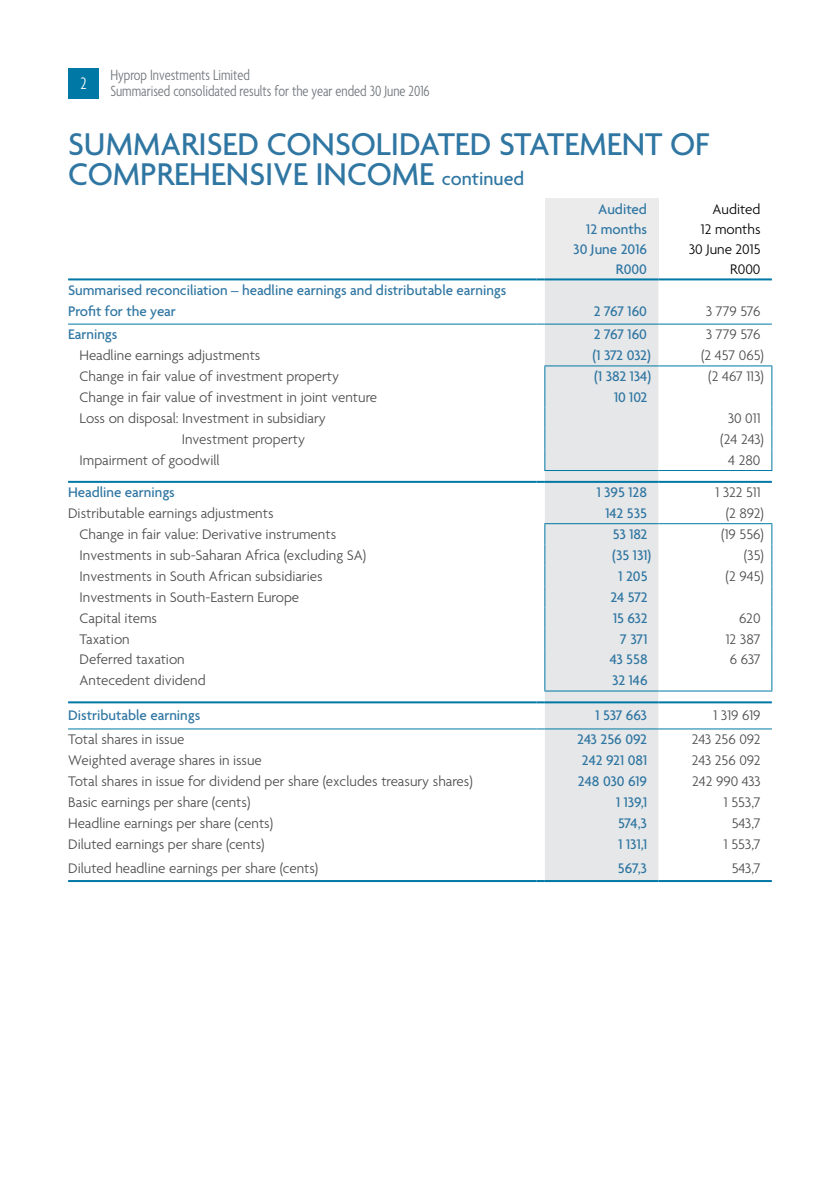
<style>
.page{position:relative;width:840px;height:1191px;background:#fff}
.page>*{position:absolute;margin:0;border:0;box-sizing:border-box;transform-origin:0 0}
.t1{font:500 34px/30px "Agenda";color:#2f76a2}
.t2{font:300 condensed 18px "Agenda";color:#fff;scale:.95 1}
.t3{font:300 condensed 16px/16px "Agenda";color:#6f767b;scale:.95 1}
.t4{font:300 15px "Agenda";color:#4d4d4f}
.t5{font:500 15px/20px "Agenda";color:#2f76a2;text-align:right}
.t6{font:300 15px/20px "Agenda";color:#000;text-align:right}
.s1{font-size:20px}
</style>
<div class="page">
<div style="left:68px;top:68px;width:31px;height:31px;background:#0078a5"></div>
<div style="left:544px;top:198px;width:114px;height:81px;background:#ebebec"></div>
<div style="left:544px;top:280px;width:114px;height:600px;background:#e6e7e8"></div>
<hr style="left:68px;top:278px;width:468px;height:2px;background:#0078a5">
<svg style="left:536px;top:278px;width:8px;height:2px"></svg>
<hr style="left:544px;top:278px;width:114px;height:2px;background:#0078a5">
<hr style="left:658px;top:278px;width:113px;height:2px;background:#0078a5">
<hr style="left:68px;top:323px;width:468px;height:1px;background:#0078a5">
<hr style="left:544px;top:323px;width:114px;height:1px;background:#0078a5">
<hr style="left:658px;top:323px;width:113px;height:1px;background:#0078a5">
<svg style="left:544px;top:366px;width:1px;height:104px"></svg>
<svg style="left:771px;top:366px;width:1px;height:104px"></svg>
<hr style="left:544px;top:470px;width:114px;height:1px;background:#0078a5">
<hr style="left:658px;top:470px;width:114px;height:1px;background:#0078a5">
<hr style="left:68px;top:481px;width:468px;height:2px;background:#0078a5">
<svg style="left:536px;top:481px;width:8px;height:2px"></svg>
<hr style="left:544px;top:481px;width:114px;height:2px;background:#0078a5">
<hr style="left:658px;top:481px;width:113px;height:2px;background:#0078a5">
<hr style="left:544px;top:523px;width:114px;height:1px;background:#0078a5">
<hr style="left:658px;top:523px;width:114px;height:1px;background:#0078a5">
<svg style="left:544px;top:524px;width:1px;height:166px"></svg>
<svg style="left:771px;top:524px;width:1px;height:166px"></svg>
<hr style="left:544px;top:690px;width:114px;height:1px;background:#0078a5">
<hr style="left:658px;top:690px;width:114px;height:1px;background:#0078a5">
<hr style="left:68px;top:701px;width:468px;height:2px;background:#0078a5">
<svg style="left:536px;top:701px;width:8px;height:2px"></svg>
<hr style="left:544px;top:701px;width:114px;height:2px;background:#0078a5">
<hr style="left:658px;top:701px;width:113px;height:2px;background:#0078a5">
<hr style="left:68px;top:728px;width:468px;height:1px;background:#0078a5">
<hr style="left:544px;top:728px;width:114px;height:1px;background:#0078a5">
<hr style="left:658px;top:728px;width:113px;height:1px;background:#0078a5">
<hr style="left:68px;top:880px;width:468px;height:2px;background:#0078a5">
<svg style="left:536px;top:880px;width:8px;height:2px"></svg>
<hr style="left:544px;top:880px;width:114px;height:2px;background:#0078a5">
<hr style="left:658px;top:880px;width:113px;height:2px;background:#0078a5">
<hr style="left:544px;top:365px;width:114px;height:1px;background:#0078a5">
<hr style="left:658px;top:365px;width:114px;height:1px;background:#0078a5">
<p class="t2" style="left:80px;top:73px;width:8px">2</p>
<p class="t3" style="left:110px;top:67px;width:337px">Hyprop Investments Limited<br>Summarised consolidated results for the year ended 30 June 2016</p>
<h1 class="t1" style="left:68px;top:131px;width:642px">SUMMARISED CONSOLIDATED STATEMENT OF<br>COMPREHENSIVE INCOME <span class="s1">continued</span></h1>
<p class="t5" style="left:573px;top:200px;width:75px">Audited<br>12 months<br>30 June 2016<br>R000</p>
<p class="t6" style="left:688px;top:200px;width:73px">Audited<br>12 months<br>30 June 2015<br>R000</p>
<p class="t5" style="left:68px;top:280px;width:439px;line-height:21px;text-align:left">Summarised reconciliation – headline earnings and distributable earnings<br>Profit for the year</p>
<p class="t5" style="left:593px;top:302px;width:55px">2 767 160</p>
<p class="t4" style="left:705px;top:303px;width:56px">3 779 576</p>
<p class="t5" style="left:68px;top:325px;width:51px">Earnings</p>
<p class="t5" style="left:593px;top:325px;width:55px">2 767 160</p>
<p class="t4" style="left:705px;top:326px;width:56px">3 779 576</p>
<p class="t4" style="left:79px;top:347px;width:182px">Headline earnings adjustments</p>
<p class="t5" style="left:592px;top:346px;width:60px">(1 372 032)</p>
<p class="t4" style="left:700px;top:347px;width:64px">(2 457 065)</p>
<p class="t4" style="left:79px;top:368px;width:261px">Change in fair value of investment property</p>
<p class="t5" style="left:594px;top:367px;width:58px">(1 382 134)</p>
<p class="t4" style="left:707px;top:368px;width:57px">(2 467 113)</p>
<p class="t4" style="left:79px;top:389px;width:299px">Change in fair value of investment in joint venture</p>
<p class="t5" style="left:613px;top:388px;width:35px">10 102</p>
<p class="t4" style="left:79px;top:410px;width:248px">Loss on disposal: Investment in subsidiary</p>
<p class="t4" style="left:727px;top:410px;width:34px">30 011</p>
<p class="t4" style="left:182px;top:431px;width:125px">Investment property</p>
<p class="t4" style="left:720px;top:431px;width:45px">(24 243)</p>
<p class="t4" style="left:79px;top:452px;width:142px">Impairment of goodwill</p>
<p class="t4" style="left:727px;top:452px;width:34px">4 280</p>
<p class="t5" style="left:68px;top:483px;width:108px">Headline earnings</p>
<p class="t5" style="left:596px;top:483px;width:52px">1 395 128</p>
<p class="t4" style="left:715px;top:484px;width:47px">1 322 511</p>
<p class="t4" style="left:68px;top:505px;width:207px">Distributable earnings adjustments</p>
<p class="t5" style="left:605px;top:504px;width:43px">142 535</p>
<p class="t4" style="left:725px;top:505px;width:40px">(2 892)</p>
<p class="t4" style="left:79px;top:526px;width:258px">Change in fair value: Derivative instruments</p>
<p class="t5" style="left:612px;top:525px;width:36px">53 182</p>
<p class="t4" style="left:720px;top:526px;width:44px">(19 556)</p>
<p class="t4" style="left:79px;top:547px;width:288px">Investments in sub-Saharan Africa (excluding SA)</p>
<p class="t5" style="left:611px;top:546px;width:41px">(35 131)</p>
<p class="t4" style="left:743px;top:547px;width:22px">(35)</p>
<p class="t4" style="left:79px;top:568px;width:244px">Investments in South African subsidiaries</p>
<p class="t5" style="left:618px;top:567px;width:31px">1 205</p>
<p class="t4" style="left:725px;top:568px;width:40px">(2 945)</p>
<p class="t4" style="left:79px;top:589px;width:221px">Investments in South-Eastern Europe</p>
<p class="t5" style="left:610px;top:588px;width:39px">24 572</p>
<p class="t4" style="left:79px;top:610px;width:79px">Capital items</p>
<p class="t5" style="left:612px;top:609px;width:36px">15 632</p>
<p class="t4" style="left:738px;top:610px;width:23px">620</p>
<p class="t4" style="left:79px;top:630px;width:52px">Taxation</p>
<p class="t5" style="left:620px;top:629px;width:29px">7 371</p>
<p class="t4" style="left:725px;top:630px;width:36px">12 387</p>
<p class="t4" style="left:79px;top:651px;width:107px">Deferred taxation</p>
<p class="t5" style="left:609px;top:650px;width:39px">43 558</p>
<p class="t4" style="left:729px;top:651px;width:32px">6 637</p>
<p class="t4" style="left:79px;top:672px;width:127px">Antecedent dividend</p>
<p class="t5" style="left:612px;top:671px;width:37px">32 146</p>
<p class="t5" style="left:68px;top:706px;width:133px">Distributable earnings</p>
<p class="t5" style="left:595px;top:706px;width:53px">1 537 663</p>
<p class="t4" style="left:713px;top:707px;width:49px">1 319 619</p>
<p class="t4" style="left:68px;top:731px;width:118px">Total shares in issue</p>
<p class="t5" style="left:577px;top:730px;width:71px">243 256 092</p>
<p class="t4" style="left:691px;top:731px;width:70px">243 256 092</p>
<p class="t4" style="left:68px;top:752px;width:195px">Weighted average shares in issue</p>
<p class="t5" style="left:581px;top:751px;width:67px">242 921 081</p>
<p class="t4" style="left:691px;top:752px;width:70px">243 256 092</p>
<p class="t4" style="left:68px;top:773px;width:406px">Total shares in issue for dividend per share (excludes treasury shares)</p>
<p class="t5" style="left:577px;top:772px;width:71px">248 030 619</p>
<p class="t4" style="left:691px;top:773px;width:70px">242 990 433</p>
<p class="t4" style="left:68px;top:794px;width:184px">Basic earnings per share (cents)</p>
<p class="t5" style="left:616px;top:793px;width:32px">1 139,1</p>
<p class="t4" style="left:723px;top:794px;width:38px">1 553,7</p>
<p class="t4" style="left:68px;top:815px;width:206px">Headline earnings per share (cents)</p>
<p class="t5" style="left:617px;top:814px;width:31px">574,3</p>
<p class="t4" style="left:731px;top:815px;width:30px">543,7</p>
<p class="t4" style="left:68px;top:836px;width:198px">Diluted earnings per share (cents)</p>
<p class="t5" style="left:618px;top:835px;width:30px">1 131,1</p>
<p class="t4" style="left:723px;top:836px;width:38px">1 553,7</p>
<p class="t4" style="left:68px;top:859px;width:251px">Diluted headline earnings per share (cents)</p>
<p class="t5" style="left:617px;top:858px;width:31px">567,3</p>
<p class="t4" style="left:731px;top:859px;width:30px">543,7</p>
</div>
